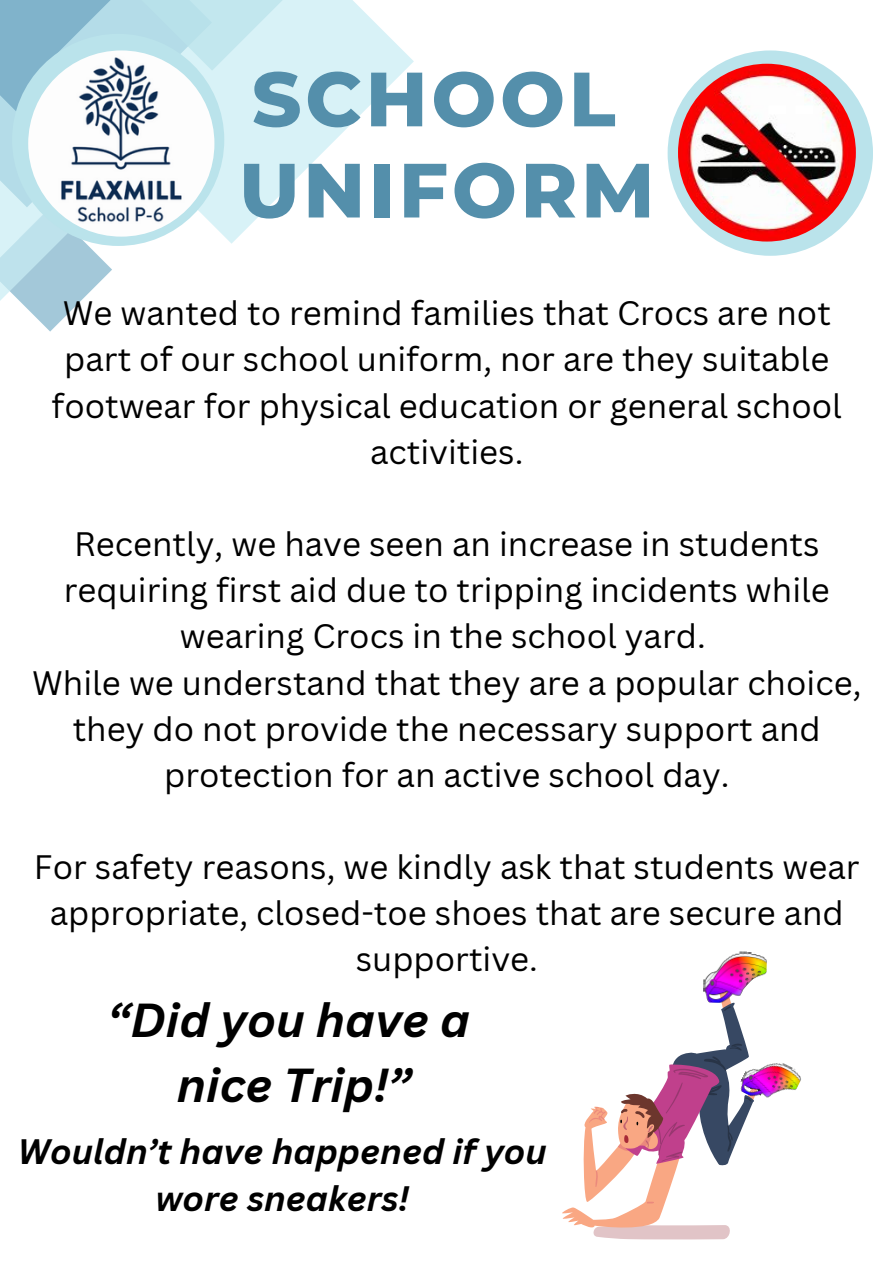
<style>
.page{position:relative;width:894px;height:1264px;background:#fff}
.page>*{position:absolute;margin:0;border:0;box-sizing:border-box;transform-origin:0 0}
.t1{font:800 76.65px/91.2px "Montserrat";letter-spacing:.05em;color:#548fab}
.t2{font:italic 700 46.35px/64.2px "Canva Sans";color:#000;text-align:center}
.t3{font:italic 700 34.35px/47.2px "Canva Sans";color:#000;text-align:center}
.t4{font:33px/46.2px "Canva Sans";color:#000;text-align:center}
</style>
<div class="page">
<svg style="left:304px;top:0;width:110px;height:171px;fill:#d8f2f7"></svg>
<svg style="left:0;top:0;width:304px;height:331px"></svg>
<div style="left:12px;top:34px;width:212px;height:212px;background:#bae3eb;border-radius:50%"></div>
<img style="left:28px;top:50px;width:186px;height:187px;border-radius:50%">
<svg style="left:562px;top:964px;width:205px;height:275px"></svg>
<img style="left:702px;top:951px;width:64px;height:52px">
<img style="left:736px;top:1049px;width:65px;height:63px">
<div style="left:667px;top:50px;width:205px;height:206px;background:#bae3eb;border-radius:50%"></div>
<img style="left:677px;top:64px;width:178px;height:177px;border-radius:50%">
<p class="t1" style="left:239px;top:53px;width:416px">SCHOOL<br>UNIFORM</p>
<p class="t4" style="left:52px;top:289px;width:791px">We wanted to remind families that Crocs are not part of our school uniform, nor are they suitable footwear for physical education or general school activities.</p>
<h1 class="t4" style="left:64px;top:520px;width:767px">Recently, we have seen an increase in students requiring first aid due to tripping incidents while wearing Crocs in the school yard.</h1>
<p class="t4" style="left:32px;top:658px;width:830px">While we understand that they are a popular choice, they do not provide the necessary support and protection for an active school day.</p>
<p class="t4" style="left:34px;top:843px;width:826px">For safety reasons, we kindly ask that students wear appropriate, closed-toe shoes that are secure and supportive.</p>
<p class="t2" style="left:107px;top:987px;width:364px">“Did you have a nice Trip!”</p>
<p class="t3" style="left:18px;top:1126px;width:530px">Wouldn’t have happened if you wore sneakers!</p>
</div>
